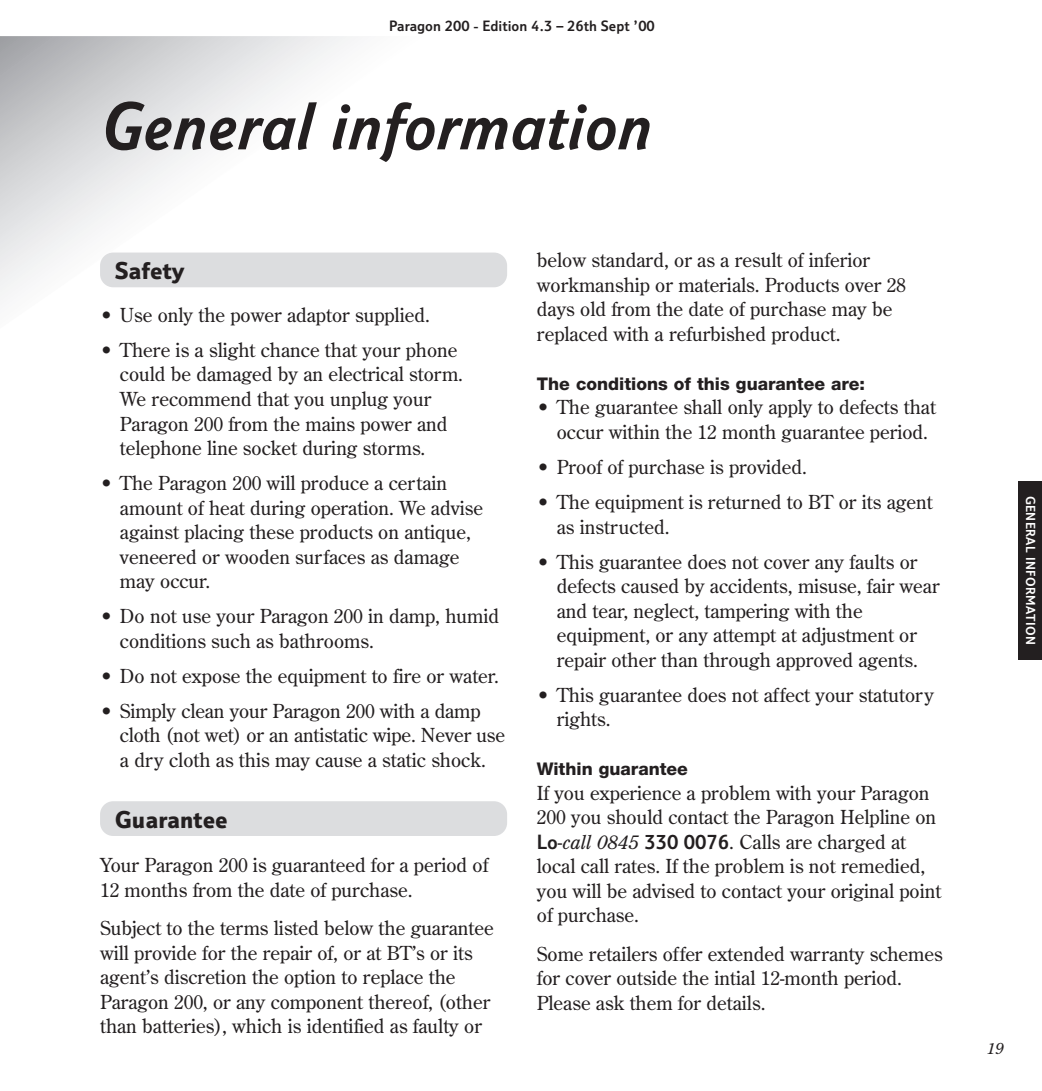
<style>
.page{position:relative;width:1042px;height:1091px;background:#fff}
.page>*{position:absolute;margin:0;border:0;box-sizing:border-box;transform-origin:0 0}
.t1{font:italic 700 63px "BT Sans";color:#231f20}
.t2{font:800 22.75px "BT Sans";color:#231f20}
.t3{font:19.25px/24.5px "Century Old Style";color:#231f20}
.t4{font:800 17.5px "Helvetica Neue";color:#231f20}
.t5{font:italic 15.75px "Century Old Style";color:#231f20}
.t6{font:700 14px "BT Sans";color:#231f20}
.t7{font:700 12.25px "BT Sans";letter-spacing:.03em;color:#fff}
.s1{font-family:"BT Sans";font-weight:700}
.s2{font-style:italic}
</style>
<div class="page">
<svg style="left:0;top:36px;width:422px;height:261px"></svg>
<div style="left:100px;top:252px;width:407px;height:35px;background:#dcdddf;border-radius:13px"></div>
<div style="left:100px;top:801px;width:407px;height:34px;background:#dcdddf;border-radius:13px"></div>
<div style="left:1018px;top:481px;width:23px;height:178px;background:#231f20"></div>
<p class="t6" style="left:389px;top:20px;width:267px">Paragon 200 - Edition 4.3 – 26th Sept ’00</p>
<h1 class="t1" style="left:100px;top:102px;width:553px">General information</h1>
<p class="t2" style="left:115px;top:262px;width:71px">Safety</p>
<p class="t3" style="left:100px;top:304px;width:331px">• Use only the power adaptor supplied.</p>
<p class="t3" style="left:120px;top:339px;width:344px;text-indent:-20px">• There is a slight chance that your phone could be damaged by an electrical storm.<br>We recommend that you unplug your Paragon 200 from the mains power and telephone line socket during storms.</p>
<p class="t3" style="left:120px;top:472px;width:365px;text-indent:-20px">• The Paragon 200 will produce a certain amount of heat during operation. We advise against placing these products on antique, veneered or wooden surfaces as damage may occur.</p>
<p class="t3" style="left:120px;top:605px;width:380px;text-indent:-20px">• Do not use your Paragon 200 in damp, humid conditions such as bathrooms.</p>
<p class="t3" style="left:100px;top:664px;width:400px">• Do not expose the equipment to fire or water.</p>
<p class="t3" style="left:120px;top:699px;width:386px;text-indent:-20px">• Simply clean your Paragon 200 with a damp cloth (not wet) or an antistatic wipe. Never use a dry cloth as this may cause a static shock.</p>
<p class="t2" style="left:115px;top:810px;width:114px">Guarantee</p>
<p class="t3" style="left:100px;top:854px;width:389px">Your Paragon 200 is guaranteed for a period of<br>12 months from the date of purchase.</p>
<p class="t3" style="left:100px;top:917px;width:395px">Subject to the terms listed below the guarantee will provide for the repair of, or at BT’s or its agent’s discretion the option to replace the Paragon 200, or any component thereof, (other than batteries), which is identified as faulty or</p>
<p class="t3" style="left:537px;top:249px;width:370px">below standard, or as a result of inferior workmanship or materials. Products over 28 days old from the date of purchase may be replaced with a refurbished product.</p>
<p class="t4" style="left:537px;top:377px;width:329px">The conditions of this guarantee are:</p>
<p class="t3" style="left:556px;top:396px;width:380px;text-indent:-20px">• The guarantee shall only apply to defects that occur within the 12 month guarantee period.</p>
<p class="t3" style="left:537px;top:456px;width:271px">• Proof of purchase is provided.</p>
<p class="t3" style="left:556px;top:491px;width:377px;text-indent:-20px">• The equipment is returned to BT or its agent as instructed.</p>
<p class="t3" style="left:556px;top:550px;width:384px;text-indent:-20px">• This guarantee does not cover any faults or defects caused by accidents, misuse, fair wear and tear, neglect, tampering with the equipment, or any attempt at adjustment or repair other than through approved agents.</p>
<p class="t3" style="left:556px;top:683px;width:378px;text-indent:-20px">• This guarantee does not affect your statutory rights.</p>
<p class="t4" style="left:537px;top:762px;width:152px">Within guarantee</p>
<p class="t3" style="left:537px;top:781px;width:406px">If you experience a problem with your Paragon 200 you should contact the Paragon Helpline on <span class="s1">Lo</span>-<span class="s2">call 0845</span> <span class="s1">330 0076</span>. Calls are charged at local call rates. If the problem is not remedied, you will be advised to contact your original point of purchase.</p>
<p class="t3" style="left:537px;top:942px;width:407px">Some retailers offer extended warranty schemes for cover outside the intial 12-month period.<br>Please ask them for details.</p>
<p class="t7" style="left:1035px;top:495px;width:150px;rotate:90deg">GENERAL INFORMATION</p>
<p class="t5" style="left:986px;top:1042px;width:19px">19</p>
</div>
